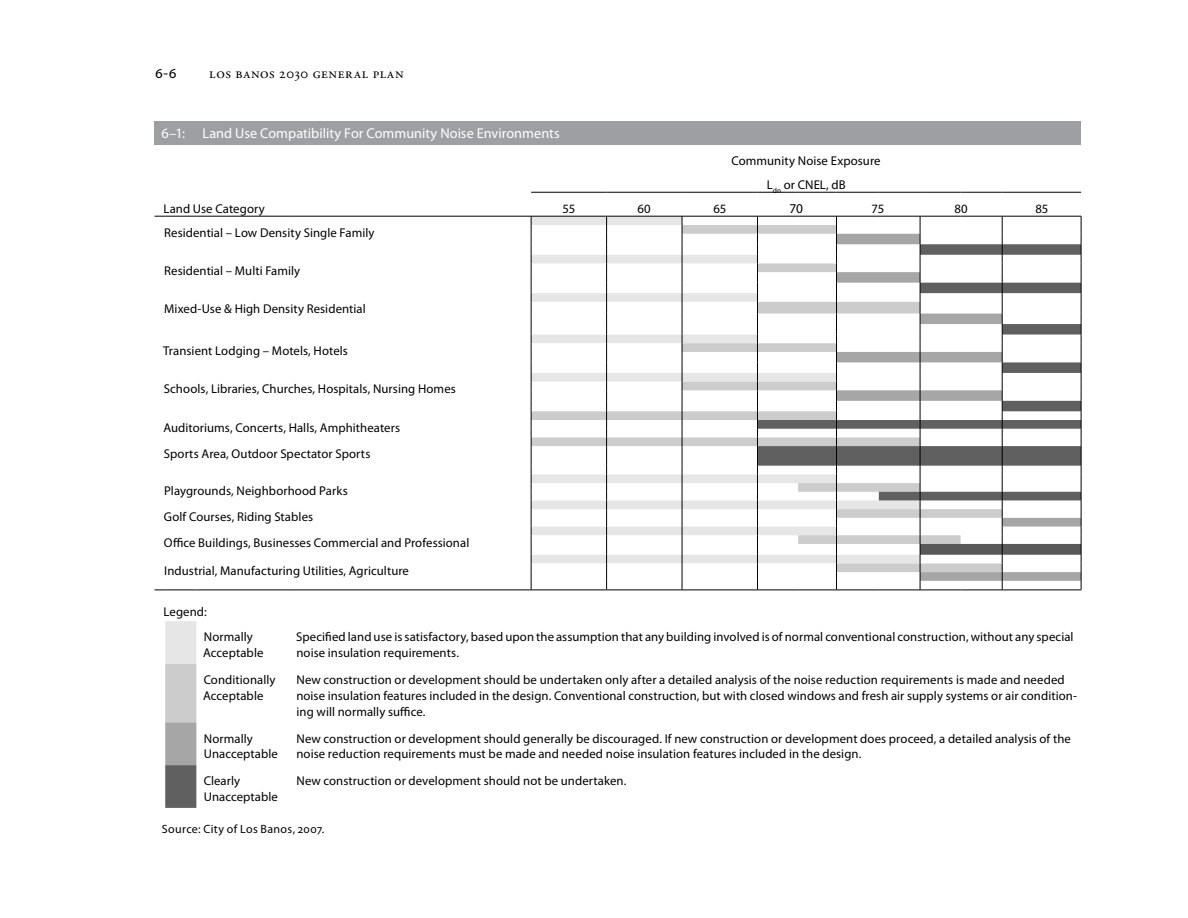
<style>
.page{position:relative;width:1188px;height:918px;background:#fff}
.page>*{position:absolute;margin:0;border:0;box-sizing:border-box;transform-origin:0 0}
.t1{font:15px "Adobe Garamond Pro";letter-spacing:.045em;color:#000}
.t2{font:15px "Myriad Pro";color:#000}
.t3{font:14.25px "Myriad Pro";color:#fff}
.t4{font:13.5px "Myriad Pro";color:#000}
.t5{font:12.75px/15.8px "Myriad Pro";letter-spacing:.005em;color:#000}
.t6{font:12px "Myriad Pro";letter-spacing:.03em;color:#000}
</style>
<div class="page">
<div style="left:154px;top:122px;width:927px;height:23px;background:#9d9fa2"></div>
<svg style="left:165px;top:244px;width:755px;height:564px"></svg>
<hr style="left:531px;top:216px;width:76px;height:1px;background:#000">
<hr style="left:607px;top:216px;width:75px;height:1px;background:#000">
<hr style="left:682px;top:216px;width:75px;height:1px;background:#000">
<hr style="left:757px;top:216px;width:41px;height:1px;background:#000">
<hr style="left:798px;top:216px;width:39px;height:1px;background:#000">
<hr style="left:837px;top:216px;width:42px;height:1px;background:#000">
<hr style="left:879px;top:216px;width:41px;height:1px;background:#000">
<svg style="left:606px;top:216px;width:1px;height:374px"></svg>
<svg style="left:682px;top:216px;width:1px;height:374px"></svg>
<svg style="left:757px;top:216px;width:1px;height:374px"></svg>
<svg style="left:836px;top:216px;width:1px;height:374px"></svg>
<svg style="left:531px;top:216px;width:1px;height:374px"></svg>
<hr style="left:165px;top:590px;width:31px;height:1px;background:#000">
<hr style="left:196px;top:590px;width:93px;height:1px;background:#000">
<hr style="left:289px;top:590px;width:242px;height:1px;background:#000">
<hr style="left:531px;top:590px;width:76px;height:1px;background:#000">
<hr style="left:607px;top:590px;width:75px;height:1px;background:#000">
<hr style="left:682px;top:590px;width:75px;height:1px;background:#000">
<hr style="left:757px;top:590px;width:41px;height:1px;background:#000">
<hr style="left:798px;top:590px;width:39px;height:1px;background:#000">
<hr style="left:837px;top:590px;width:42px;height:1px;background:#000">
<hr style="left:879px;top:590px;width:41px;height:1px;background:#000">
<hr style="left:920px;top:590px;width:41px;height:1px;background:#000">
<hr style="left:961px;top:590px;width:41px;height:1px;background:#000">
<hr style="left:1002px;top:590px;width:79px;height:1px;background:#000">
<svg style="left:920px;top:216px;width:162px;height:374px"></svg>
<hr style="left:531px;top:192px;width:76px;height:1px;background:#000">
<hr style="left:607px;top:192px;width:75px;height:1px;background:#000">
<hr style="left:682px;top:192px;width:75px;height:1px;background:#000">
<hr style="left:757px;top:192px;width:41px;height:1px;background:#000">
<hr style="left:798px;top:192px;width:39px;height:1px;background:#000">
<hr style="left:837px;top:192px;width:42px;height:1px;background:#000">
<hr style="left:879px;top:192px;width:41px;height:1px;background:#000">
<hr style="left:920px;top:192px;width:41px;height:1px;background:#000">
<hr style="left:961px;top:192px;width:41px;height:1px;background:#000">
<hr style="left:1002px;top:192px;width:79px;height:1px;background:#000">
<hr style="left:165px;top:216px;width:31px;height:1px;background:#000">
<hr style="left:196px;top:216px;width:93px;height:1px;background:#000">
<hr style="left:289px;top:216px;width:242px;height:1px;background:#000">
<p class="t2" style="left:155px;top:64px;width:23px">6-6</p>
<p class="t1" style="left:209px;top:65px;width:196px">Los Banos 2030 General Plan</p>
<p class="t3" style="left:162px;top:124px;width:400px">6–1: Land Use Compatibility For Community Noise Environments</p>
<p class="t5" style="left:731px;top:149px;width:151px;line-height:23.7px;text-align:center">Community Noise Exposure<br>L<sub>dn</sub> or CNEL, dB</p>
<p class="t5" style="left:163px;top:200px;width:103px">Land Use Category</p>
<p class="t5" style="left:563px;top:200px;width:14px">55</p>
<p class="t5" style="left:638px;top:200px;width:15px">60</p>
<p class="t5" style="left:713px;top:200px;width:14px">65</p>
<p class="t4" style="left:790px;top:200px;width:15px">70</p>
<p class="t5" style="left:872px;top:200px;width:14px">75</p>
<p class="t5" style="left:955px;top:200px;width:15px">80</p>
<p class="t5" style="left:1035px;top:200px;width:15px">85</p>
<p class="t5" style="left:164px;top:224px;width:212px">Residential – Low Density Single Family</p>
<p class="t5" style="left:164px;top:263px;width:138px">Residential – Multi Family</p>
<p class="t5" style="left:164px;top:301px;width:203px">Mixed-Use &amp; High Density Residential</p>
<p class="t5" style="left:163px;top:342px;width:186px">Transient Lodging – Motels, Hotels</p>
<p class="t5" style="left:164px;top:381px;width:294px">Schools, Libraries, Churches, Hospitals, Nursing Homes</p>
<p class="t5" style="left:163px;top:414px;width:238px;line-height:26.1px">Auditoriums, Concerts, Halls, Amphitheaters<br>Sports Area, Outdoor Spectator Sports</p>
<p class="t5" style="left:164px;top:477px;width:307px;line-height:26.1px">Playgrounds, Neighborhood Parks<br>Golf Courses, Riding Stables<br>Office Buildings, Businesses Commercial and Professional</p>
<p class="t5" style="left:164px;top:563px;width:246px">Industrial, Manufacturing Utilities, Agriculture</p>
<p class="t5" style="left:204px;top:599px;width:51px;line-height:25.5px;text-indent:-41px">Legend:<br>Normally</p>
<p class="t5" style="left:203px;top:645px;width:62px">Acceptable</p>
<p class="t5" style="left:296px;top:629px;width:779px">Specified land use is satisfactory, based upon the assumption that any building involved is of normal conventional construction, without any special noise insulation requirements.</p>
<p class="t5" style="left:203px;top:672px;width:74px">Conditionally<br>Acceptable</p>
<p class="t5" style="left:296px;top:672px;width:782px">New construction or development should be undertaken only after a detailed analysis of the noise reduction requirements is made and needed noise insulation features included in the design. Conventional construction, but with closed windows and fresh air supply systems or air condition&shy;ing will normally suffice.</p>
<p class="t5" style="left:204px;top:730px;width:76px">Normally<br>Unacceptable</p>
<p class="t5" style="left:296px;top:730px;width:776px">New construction or development should generally be discouraged. If new construction or development does proceed, a detailed analysis of the noise reduction requirements must be made and needed noise insulation features included in the design.</p>
<p class="t5" style="left:204px;top:773px;width:76px">Clearly<br>Unacceptable</p>
<p class="t5" style="left:297px;top:773px;width:331px">New construction or development should not be undertaken.</p>
<p class="t6" style="left:162px;top:821px;width:164px">Source: City of Los Banos, 2007.</p>
</div>
